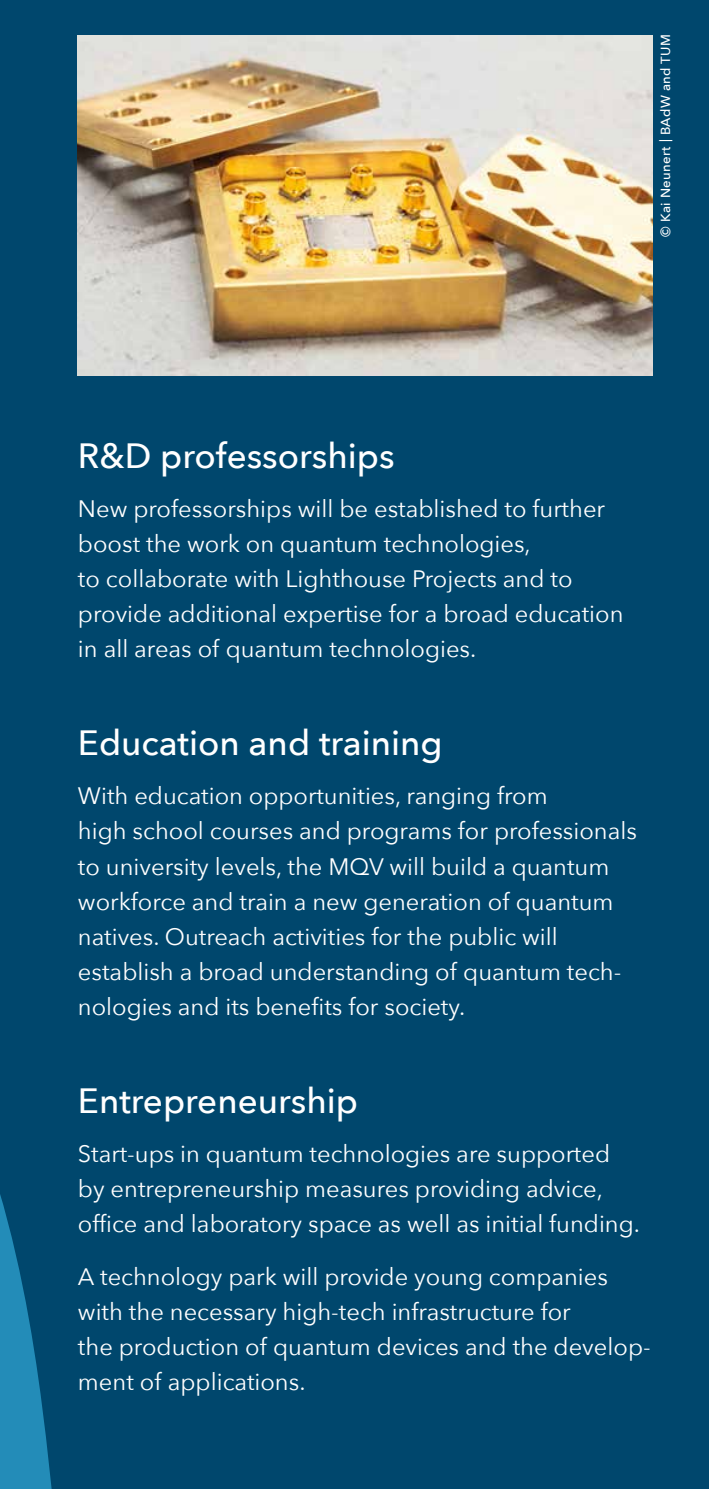
<style>
.page{position:relative;width:709px;height:1489px;background:#fff}
.page>*{position:absolute;margin:0;border:0;box-sizing:border-box;transform-origin:0 0}
.t1{font:500 35px "Avenir Next";color:#fff}
.t2{font:23.75px/35px "Avenir Next";color:#fff}
.t3{font:500 13px "Avenir Next";letter-spacing:.03em;color:#fff}
</style>
<div class="page">
<div style="left:0;top:0;width:709px;height:1488px;background:#00476d"></div>
<svg style="left:0;top:35px;width:78px;height:1453px"></svg>
<img style="left:78px;top:35px;width:574px;height:341px">
<p class="t3" style="left:654px;top:237px;width:204px;rotate:-90deg">© Kai Neunert | BAdW and TUM</p>
<h1 class="t1" style="left:78px;top:425px;width:318px">R&amp;D professorships</h1>
<p class="t2" style="left:78px;top:490px;width:547px">New professorships will be established to further boost the work on quantum technologies,<br>to collaborate with Lighthouse Projects and to provide additional expertise for a broad education in all areas of quantum technologies.</p>
<h1 class="t1" style="left:78px;top:713px;width:366px">Education and training</h1>
<p class="t2" style="left:78px;top:777px;width:560px">With education opportunities, ranging from<br>high school courses and programs for professionals to university levels, the MQV will build a quantum workforce and train a new generation of quantum natives. Outreach activities for the public will establish a broad understanding of quantum tech&shy;nologies and its benefits for society.</p>
<h1 class="t1" style="left:78px;top:1070px;width:281px">Entrepreneurship</h1>
<p class="t2" style="left:78px;top:1135px;width:563px">Start-ups in quantum technologies are supported by entrepreneurship measures providing advice, office and laboratory space as well as initial funding.</p>
<p class="t2" style="left:78px;top:1257px;width:574px">A technology park will provide young companies with the necessary high-tech infrastructure for<br>the production of quantum devices and the develop&shy;ment of applications.</p>
</div>
